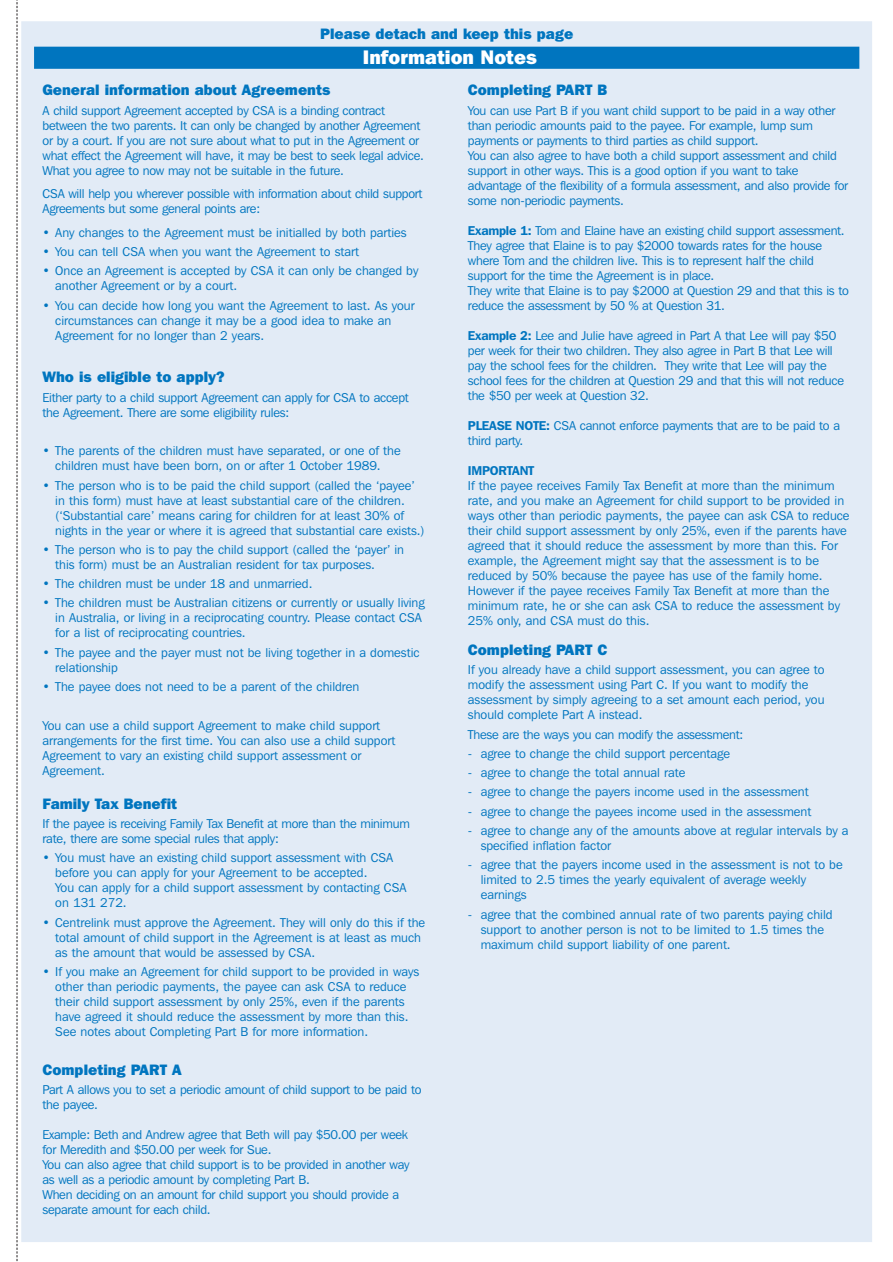
<style>
.page{position:relative;width:893px;height:1262px;background:#fff}
.page>*{position:absolute;margin:0;border:0;box-sizing:border-box;transform-origin:0 0}
.t1{font:800 19.5px "Franklin Gothic IT Cby BT";color:#fff}
.t2{font:800 15px "Franklin Gothic IT Cby BT";color:#0075bf}
.t3{font:12.75px/15px "Franklin Gothic IT Cby BT";color:#0075bf}
.t4{font:12.75px/15px "Franklin Gothic IT Cby BT";letter-spacing:-.02em;color:#0075bf}
.t5{font:600 12.75px "Franklin Gothic IT Cby BT";letter-spacing:-.02em;color:#0075bf}
.s1{font-weight:600}
</style>
<div class="page">
<div style="left:22px;top:22px;width:849px;height:1219px;background:#e2ebf6"></div>
<div style="left:35px;top:47px;width:823px;height:21px;background:#0075bf"></div>
<div style="left:34px;top:47px;width:825px;height:22px;border:2px solid #0075bf"></div>
<svg style="left:17px;top:0;width:1px;height:1262px"></svg>
<p class="t2" style="left:320px;top:29px;width:254px">Please detach and keep this page</p>
<h1 class="t1" style="left:363px;top:50px;width:176px">Information Notes</h1>
<p class="t2" style="left:43px;top:85px;width:289px">General information about Agreements</p>
<p class="t4" style="left:43px;top:104px;width:383px">A child support Agreement accepted by CSA is a binding contract between the two parents. It can only be changed by another Agreement or by a court. If you are not sure about what to put in the Agreement or what effect the Agreement will have, it may be best to seek legal advice.<br>What you agree to now may not be suitable in the future.</p>
<p class="t4" style="left:43px;top:187px;width:381px">CSA will help you wherever possible with information about child support<br>Agreements but some general points are:</p>
<p class="t3" style="left:43px;top:226px;width:365px">• Any changes to the Agreement must be initialled by both parties</p>
<p class="t3" style="left:43px;top:245px;width:318px">• You can tell CSA when you want the Agreement to start</p>
<p class="t3" style="left:55px;top:264px;width:364px;text-indent:-13px">• Once an Agreement is accepted by CSA it can only be changed by another Agreement or by a court.</p>
<p class="t3" style="left:55px;top:299px;width:361px;text-indent:-13px">• You can decide how long you want the Agreement to last. As your circumstances can change it may be a good idea to make an<br>Agreement for no longer than 2 years.</p>
<p class="t2" style="left:43px;top:372px;width:184px">Who is eligible to apply?</p>
<p class="t4" style="left:43px;top:391px;width:368px">Either party to a child support Agreement can apply for CSA to accept the Agreement. There are some eligibility rules:</p>
<p class="t3" style="left:43px;top:444px;width:360px;text-align:center">• The parents of the children must have separated, or one of the children must have been born, on or after 1 October 1989.</p>
<p class="t3" style="left:55px;top:478px;width:371px;text-indent:-13px">• The person who is to be paid the child support (called the ‘payee’ in this form) must have at least substantial care of the children. (‘Substantial care’ means caring for children for at least 30% of nights in the year or where it is agreed that substantial care exists.)</p>
<p class="t3" style="left:55px;top:543px;width:350px;text-indent:-13px">• The person who is to pay the child support (called the ‘payer’ in this form) must be an Australian resident for tax purposes.</p>
<p class="t3" style="left:43px;top:577px;width:271px">• The children must be under 18 and unmarried.</p>
<p class="t3" style="left:55px;top:596px;width:371px;text-indent:-13px">• The children must be Australian citizens or currently or usually living in Australia, or living in a reciprocating country. Please contact CSA for a list of reciprocating countries.</p>
<p class="t3" style="left:55px;top:646px;width:366px;text-indent:-13px">• The payee and the payer must not be living together in a domestic relationship</p>
<p class="t3" style="left:43px;top:680px;width:318px">• The payee does not need to be a parent of the children</p>
<p class="t3" style="left:43px;top:718px;width:354px">You can use a child support Agreement to make child support arrangements for the first time. You can also use a child support Agreement to vary an existing child support assessment or Agreement.</p>
<p class="t2" style="left:43px;top:798px;width:136px">Family Tax Benefit</p>
<p class="t4" style="left:43px;top:817px;width:369px">If the payee is receiving Family Tax Benefit at more than the minimum rate, there are some special rules that apply:</p>
<p class="t3" style="left:55px;top:851px;width:353px;text-indent:-13px">• You must have an existing child support assessment with CSA before you can apply for your Agreement to be accepted.<br>You can apply for a child support assessment by contacting CSA on 131 272.</p>
<p class="t3" style="left:55px;top:915px;width:371px;text-indent:-13px">• Centrelink must approve the Agreement. They will only do this if the total amount of child support in the Agreement is at least as much as the amount that would be assessed by CSA.</p>
<p class="t3" style="left:55px;top:965px;width:365px;text-indent:-13px">• If you make an Agreement for child support to be provided in ways other than periodic payments, the payee can ask CSA to reduce their child support assessment by only 25%, even if the parents have agreed it should reduce the assessment by more than this.<br>See notes about Completing Part B for more information.</p>
<p class="t2" style="left:43px;top:1063px;width:141px">Completing PART A</p>
<p class="t4" style="left:43px;top:1083px;width:380px">Part A allows you to set a periodic amount of child support to be paid to the payee.</p>
<p class="t4" style="left:43px;top:1128px;width:368px">Example: Beth and Andrew agree that Beth will pay $50.00 per week for Meredith and $50.00 per week for Sue.<br>You can also agree that child support is to be provided in another way as well as a periodic amount by completing Part B.<br>When deciding on an amount for child support you should provide a separate amount for each child.</p>
<p class="t2" style="left:468px;top:85px;width:141px">Completing PART B</p>
<p class="t4" style="left:468px;top:104px;width:381px">You can use Part B if you want child support to be paid in a way other than periodic amounts paid to the payee. For example, lump sum payments or payments to third parties as child support.<br>You can also agree to have both a child support assessment and child support in other ways. This is a good option if you want to take advantage of the flexibility of a formula assessment, and also provide for some non-periodic payments.</p>
<p class="t4" style="left:468px;top:224px;width:382px"><span class="s1">Example 1:</span> Tom and Elaine have an existing child support assessment.<br>They agree that Elaine is to pay $2000 towards rates for the house where Tom and the children live. This is to represent half the child support for the time the Agreement is in place.<br>They write that Elaine is to pay $2000 at Question 29 and that this is to reduce the assessment by 50 % at Question 31.</p>
<p class="t4" style="left:468px;top:329px;width:377px"><span class="s1">Example 2:</span> Lee and Julie have agreed in Part A that Lee will pay $50 per week for their two children. They also agree in Part B that Lee will pay the school fees for the children. They write that Lee will pay the school fees for the children at Question 29 and that this will not reduce the $50 per week at Question 32.</p>
<p class="t4" style="left:468px;top:419px;width:373px"><span class="s1">PLEASE NOTE:</span> CSA cannot enforce payments that are to be paid to a third party.</p>
<p class="t5" style="left:468px;top:466px;width:68px">IMPORTANT</p>
<p class="t3" style="left:468px;top:479px;width:383px">If the payee receives Family Tax Benefit at more than the minimum rate, and you make an Agreement for child support to be provided in ways other than periodic payments, the payee can ask CSA to reduce their child support assessment by only 25%, even if the parents have agreed that it should reduce the assessment by more than this. For example, the Agreement might say that the assessment is to be reduced by 50% because the payee has use of the family home.<br>However if the payee receives Family Tax Benefit at more than the minimum rate, he or she can ask CSA to reduce the assessment by 25% only, and CSA must do this.</p>
<p class="t2" style="left:468px;top:644px;width:141px">Completing PART C</p>
<p class="t3" style="left:468px;top:663px;width:358px">If you already have a child support assessment, you can agree to modify the assessment using Part C. If you want to modify the assessment by simply agreeing to a set amount each period, you should complete Part A instead.</p>
<p class="t4" style="left:468px;top:727px;width:277px">These are the ways you can modify the assessment:</p>
<p class="t3" style="left:468px;top:747px;width:264px">- agree to change the child support percentage</p>
<p class="t3" style="left:468px;top:766px;width:219px">- agree to change the total annual rate</p>
<p class="t3" style="left:468px;top:785px;width:342px">- agree to change the payers income used in the assessment</p>
<p class="t3" style="left:468px;top:804px;width:345px">- agree to change the payees income used in the assessment</p>
<p class="t3" style="left:480px;top:824px;width:369px;text-indent:-13px">- agree to change any of the amounts above at regular intervals by a specified inflation factor</p>
<p class="t3" style="left:480px;top:858px;width:363px;text-indent:-13px">- agree that the payers income used in the assessment is not to be limited to 2.5 times the yearly equivalent of average weekly earnings</p>
<p class="t3" style="left:480px;top:907px;width:353px;text-indent:-13px">- agree that the combined annual rate of two parents paying child support to another person is not to be limited to 1.5 times the maximum child support liability of one parent.</p>
</div>
